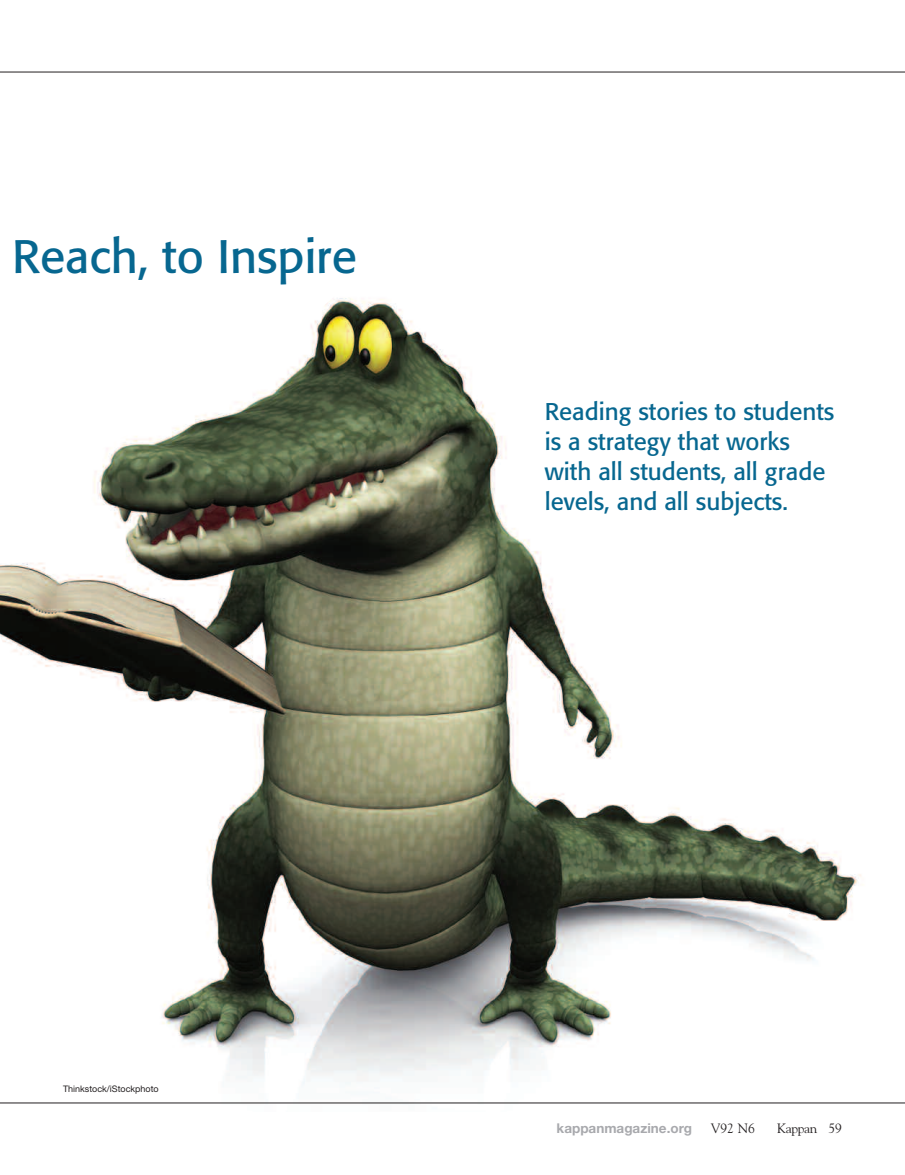
<style>
.page{position:relative;width:905px;height:1175px;background:#fff}
.page>*{position:absolute;margin:0;border:0;box-sizing:border-box;transform-origin:0 0}
.t1{font:46.5px "Formata";color:#076790}
.t2{font:24px/30px "Formata";color:#076790}
.t3{font:700 13.5px "Helvetica Neue";color:#a8a9ad}
.t4{font:13.5px "Goudy";letter-spacing:-.015em;color:#231f20}
.t5{font:9px "Helvetica Neue";color:#231f20}
</style>
<div class="page">
<hr style="left:0;top:72px;width:904px;height:1px;background:#231f20">
<img style="left:0;top:298px;width:877px;height:806px">
<hr style="left:0;top:1102px;width:904px;height:1px;background:#231f20">
<h1 class="t1" style="left:12px;top:237px;width:346px">Reach, to Inspire</h1>
<p class="t2" style="left:544px;top:398px;width:291px">Reading stories to students is a strategy that works with all students, all grade levels, and all subjects.</p>
<p class="t5" style="left:63px;top:1085px;width:97px">Thinkstock/iStockphoto</p>
<p class="t3" style="left:556px;top:1122px;width:137px">kappanmagazine.org</p>
<p class="t4" style="left:710px;top:1120px;width:46px">V92 N6</p>
<p class="t4" style="left:777px;top:1120px;width:66px">Kappan 59</p>
</div>
